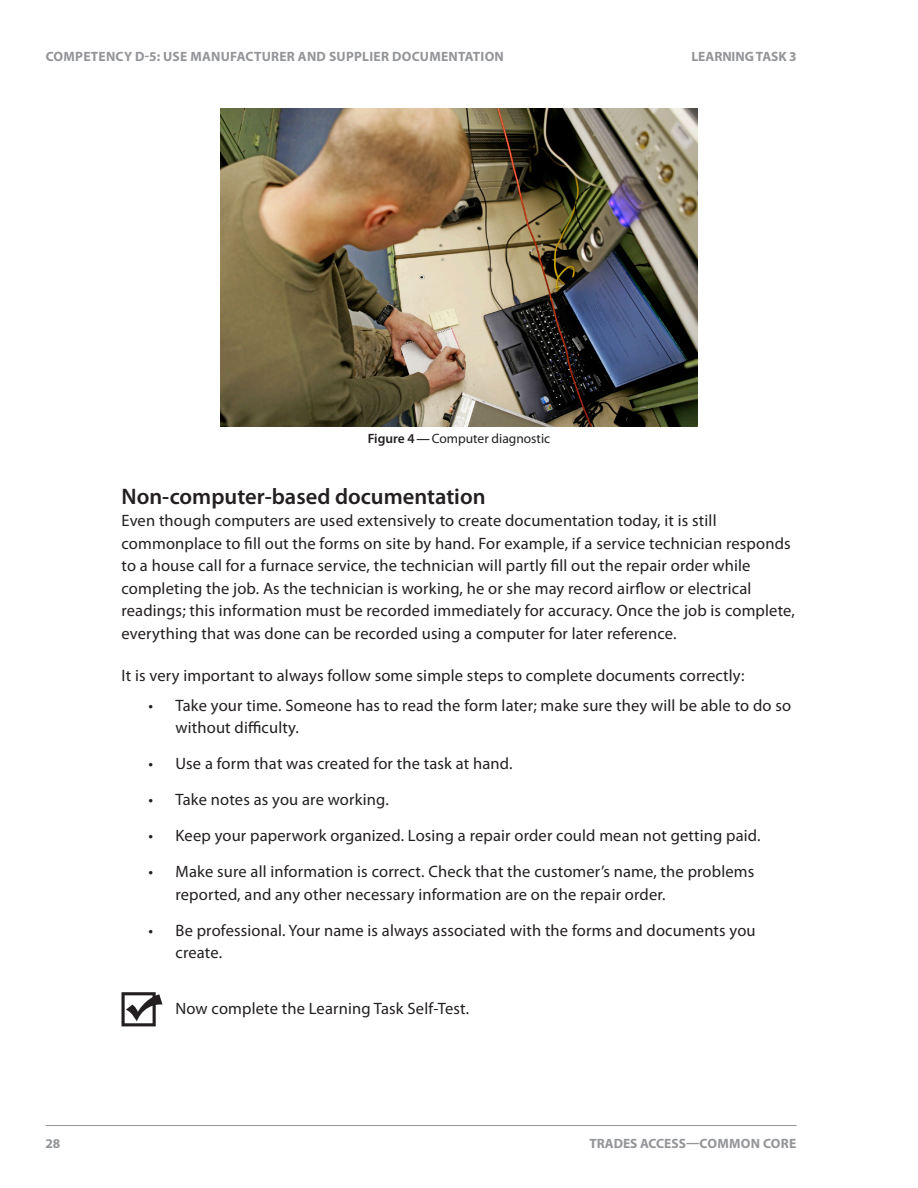
<style>
.page{position:relative;width:918px;height:1188px;background:#fff}
.page>*{position:absolute;margin:0;border:0;box-sizing:border-box;transform-origin:0 0}
.L2{font:600 22.5px "Myriad Pro";color:#231f20}
.body_space_after{font:16.5px/22.5px "Myriad Pro";letter-spacing:.01em;color:#231f20}
.stem{font:16.5px "Myriad Pro";letter-spacing:.01em;color:#231f20}
.body_space_before_an{font:16.5px "Myriad Pro";letter-spacing:.01em;color:#231f20}
.t1{font:700 13.5px "Myriad Pro";letter-spacing:.01em;color:#939598}
.t2{font:13.5px "Myriad Pro";color:#231f20}
.s1{font-weight:600}
</style>
<div class="page">
<hr style="left:46px;top:1125px;width:750px;height:1px;background:#939598">
<img style="left:220px;top:108px;width:478px;height:318px">
<svg style="left:122px;top:992px;width:41px;height:34px"></svg>
<p class="t1" style="left:46px;top:47px;width:47px">COMPETENC</p>
<p class="t1" style="left:124px;top:47px;width:88px">Y D-5: USE MANU</p>
<p class="t1" style="left:230px;top:47px;width:16px">FACTURER</p>
<p class="t1" style="left:298px;top:47px;width:11px">AND</p>
<p class="t1" style="left:329px;top:47px;width:83px">SUPPLIER DOCUMENTAT</p>
<p class="t1" style="left:481px;top:47px;width:15px">ION</p>
<p class="t1" style="left:691px;top:47px;width:8px">LEARN</p>
<p class="t1" style="left:732px;top:47px;width:66px">ING TASK 3</p>
<p class="t2" style="left:368px;top:430px;width:184px"><span class="s1">Figure 4—</span>Computer diagnostic</p>
<p class="L2" style="left:122px;top:482px;width:366px">Non-computer-based documentation</p>
<p class="body_space_after" style="left:122px;top:509px;width:675px">Even though computers are used extensively to create documentation today, it is still commonplace to fill out the forms on site by hand. For example, if a service technician responds to a house call for a furnace service, the technician will partly fill out the repair order while completing the job. As the technician is working, he or she may record airflow or electrical readings; this information must be recorded immediately for accuracy. Once the job is complete, everything that was done can be recorded using a computer for later reference.</p>
<p class="stem" style="left:122px;top:666px;width:625px">It is very important to always follow some simple steps to complete documents correctly:</p>
<p class="body_space_after" style="left:176px;top:694px;width:617px;text-indent:-27px">• Take your time. Someone has to read the form later; make sure they will be able to do so without difficulty.</p>
<p class="body_space_after" style="left:148px;top:752px;width:366px">• Use a form that was created for the task at hand.</p>
<p class="body_space_after" style="left:148px;top:788px;width:242px">• Take notes as you are working.</p>
<p class="body_space_after" style="left:148px;top:824px;width:614px">• Keep your paperwork organized. Losing a repair order could mean not getting paid.</p>
<p class="body_space_after" style="left:176px;top:860px;width:580px;text-indent:-27px">• Make sure all information is correct. Check that the customer’s name, the problems reported, and any other necessary information are on the repair order.</p>
<p class="body_space_after" style="left:176px;top:919px;width:582px;text-indent:-27px">• Be professional. Your name is always associated with the forms and documents you create.</p>
<p class="body_space_before_an" style="left:176px;top:999px;width:295px">Now complete the Learning Task Self-Test.</p>
<p class="t1" style="left:46px;top:1134px;width:16px">28</p>
<p class="t1" style="left:589px;top:1134px;width:209px">TRADES ACCESS—COMMON CORE</p>
</div>
